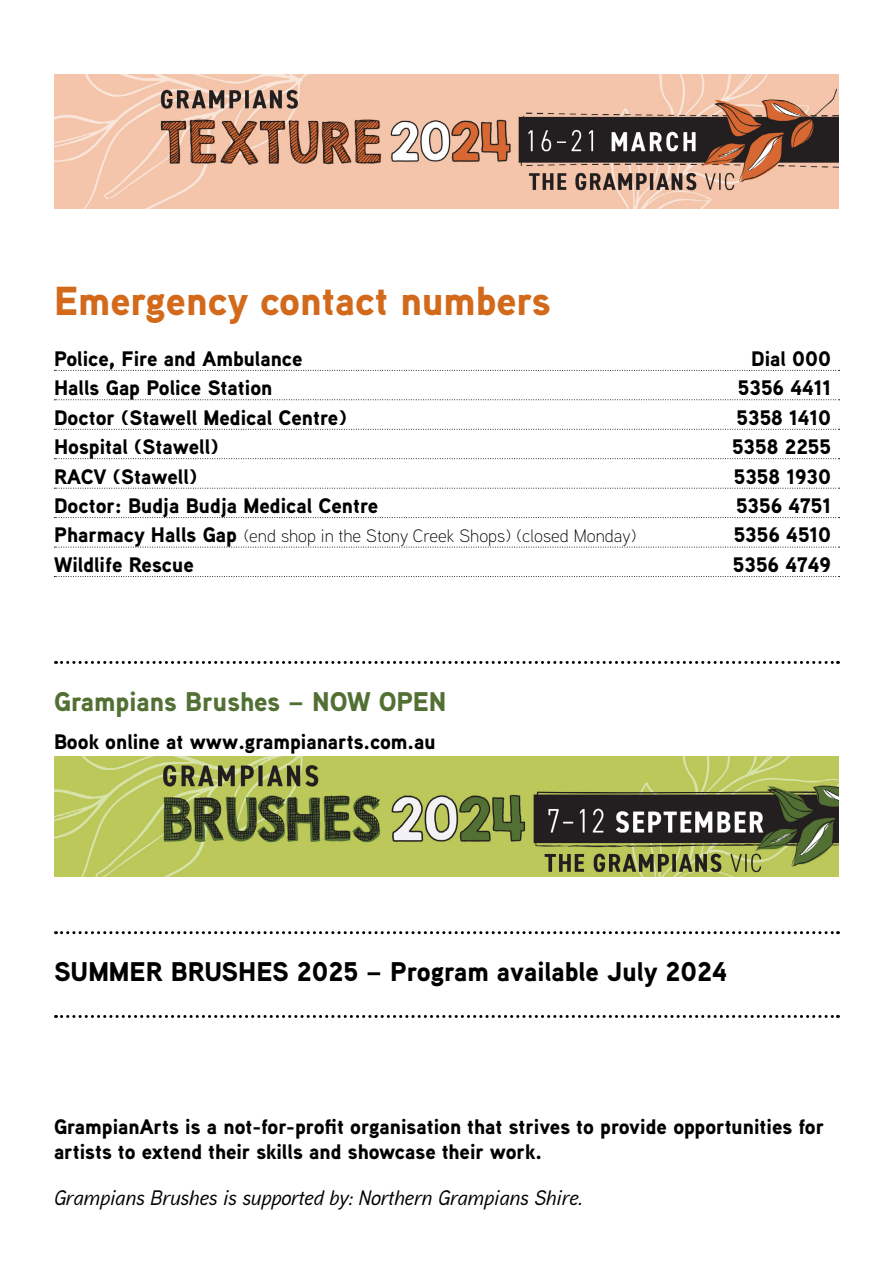
<style>
.page{position:relative;width:893px;height:1263px;background:#fff}
.page>*{position:absolute;margin:0;border:0;box-sizing:border-box;transform-origin:0 0}
.t1{font:900 40.5px "Aaux Next";color:#d3691b}
.t2{font:900 27px "Aaux Next";color:#000}
.t3{font:900 27px "Aaux Next";color:#527034}
.t4{font:900 21px/25.2px "Aaux Next";color:#000}
.t5{font:italic 500 21px "Aaux Next";color:#000}
.t6{font:300 18px "Aaux Next";color:#000}
.s1{font-weight:900;font-size:21px}
</style>
<div class="page">
<svg style="left:54px;top:370px;width:786px;height:1px"></svg>
<svg style="left:54px;top:399px;width:786px;height:1px"></svg>
<svg style="left:54px;top:429px;width:786px;height:1px"></svg>
<svg style="left:54px;top:458px;width:786px;height:1px"></svg>
<svg style="left:54px;top:488px;width:786px;height:1px"></svg>
<svg style="left:54px;top:517px;width:786px;height:1px"></svg>
<svg style="left:54px;top:547px;width:786px;height:1px"></svg>
<svg style="left:54px;top:576px;width:786px;height:1px"></svg>
<svg style="left:56px;top:661px;width:782px;height:3px"></svg>
<svg style="left:56px;top:931px;width:782px;height:3px"></svg>
<svg style="left:56px;top:1015px;width:782px;height:3px"></svg>
<img style="left:54px;top:757px;width:785px;height:120px">
<img style="left:54px;top:74px;width:785px;height:135px">
<h1 class="t1" style="left:54px;top:272px;width:498px">Emergency contact numbers</h1>
<p class="t4" style="left:54px;top:345px;width:250px">Police, Fire and Ambulance</p>
<p class="t4" style="left:751px;top:345px;width:82px">Dial 000</p>
<p class="t4" style="left:54px;top:375px;width:220px">Halls Gap Police Station</p>
<p class="t4" style="left:738px;top:375px;width:95px">5356 4411</p>
<p class="t4" style="left:54px;top:404px;width:294px">Doctor (Stawell Medical Centre)</p>
<p class="t4" style="left:737px;top:404px;width:96px">5358 1410</p>
<p class="t4" style="left:54px;top:434px;width:166px">Hospital (Stawell)</p>
<p class="t4" style="left:732px;top:434px;width:100px">5358 2255</p>
<p class="t4" style="left:54px;top:463px;width:145px">RACV (Stawell)</p>
<p class="t4" style="left:734px;top:463px;width:99px">5358 1930</p>
<p class="t4" style="left:54px;top:493px;width:326px">Doctor: Budja Budja Medical Centre</p>
<p class="t4" style="left:736px;top:493px;width:97px">5356 4751</p>
<p class="t6" style="left:54px;top:524px;width:584px"><span class="s1">Pharmacy Halls Gap</span> (end shop in the Stony Creek Shops) (closed Monday)</p>
<p class="t4" style="left:734px;top:522px;width:99px">5356 4510</p>
<p class="t4" style="left:54px;top:552px;width:141px">Wildlife Rescue</p>
<p class="t4" style="left:733px;top:552px;width:100px">5356 4749</p>
<p class="t3" style="left:54px;top:682px;width:394px">Grampians Brushes – NOW OPEN</p>
<p class="t4" style="left:54px;top:728px;width:383px">Book online at www.grampianarts.com.au</p>
<p class="t2" style="left:54px;top:952px;width:675px">SUMMER BRUSHES 2025 – Program available July 2024</p>
<p class="t4" style="left:54px;top:1113px;width:772px">GrampianArts is a not-for-profit organisation that strives to provide opportunities for artists to extend their skills and showcase their work.</p>
<p class="t5" style="left:54px;top:1184px;width:530px">Grampians Brushes is supported by: Northern Grampians Shire.</p>
</div>
